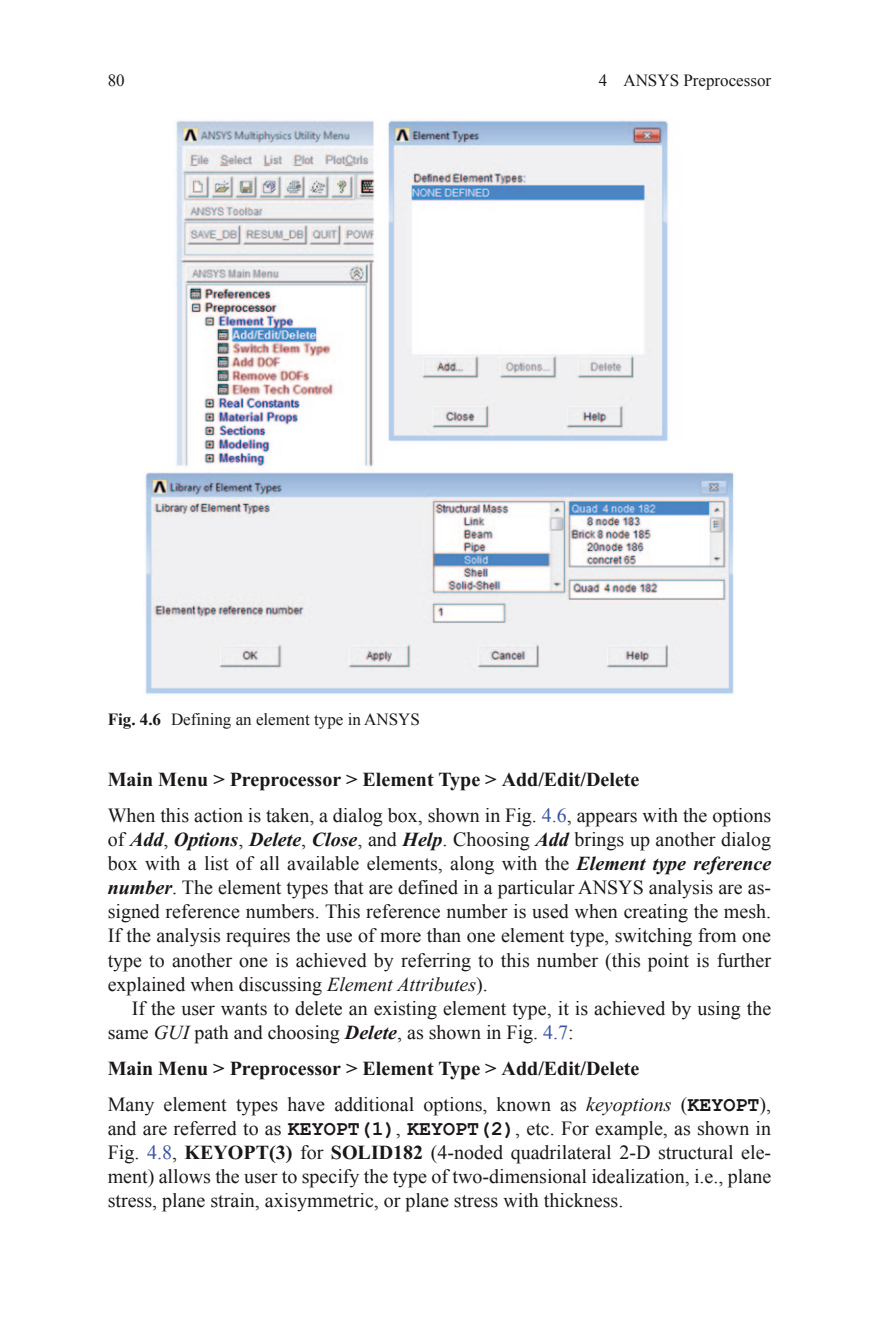
<style>
.page{position:relative;width:879px;height:1333px;background:#fff}
.page>*{position:absolute;margin:0;border:0;box-sizing:border-box;transform-origin:0 0}
.t1{font:20px/24px "Qrhkhc Dncgfy Times New Roman";color:#1a161a;text-align:justify}
.t2{font:20px "Lgwbpv Msdsqx Times New Roman PS Bold MT2";color:#1a161a}
.t3{font:20px "Fgydmg Qbqgls Times New Roman PSMT2";color:#1a161a}
.t4{font:17px "Qrhkhc Dncgfy Times New Roman";color:#1a161a}
.s1{font-family:"Gcmfss Tlrgkb Times New Roman";font-weight:700}
.s2{color:#3853a3}
.s3{font-family:"Lngtcl Wtwynv Times New Roman";font-weight:700;font-style:italic}
.s4{font-family:"Rkwkkb Cnhxwy Times New Roman PS Italic MT2"}
.s5{font-family:"Qrhkhc Dncgfy Times New Roman"}
.s6{font-family:"Qrhkhc Dncgfy Times New Roman";color:#3853a3}
.s7{font-family:"Pmtylq Whjjmr Courier New";font-weight:700}
.s8{font-family:"Lgwbpv Msdsqx Times New Roman PS Bold MT2"}
</style>
<div class="page">
<img style="left:145px;top:120px;width:589px;height:574px">
<p class="t4" style="left:108px;top:69px;width:18px">80</p>
<p class="t4" style="left:599px;top:69px;width:174px">4 ANSYS Preprocessor</p>
<p class="t4" style="left:108px;top:707px;width:314px"><span class="s1">Fig. 4.6</span> Defining an element type in ANSYS</p>
<p class="t2" style="left:108px;top:765px;width:533px">Main Menu &gt; Preprocessor &gt; Element Type &gt; Add/Edit/Delete</p>
<p class="t1" style="left:108px;top:803px;width:665px">When this action is taken, a dialog box, shown in Fig. <span class="s2">4.6</span>, appears with the options of <span class="s3">Add</span>, <span class="s3">Options</span>, <span class="s3">Delete</span>, <span class="s3">Close</span>, and <span class="s3">Help</span>. Choosing <span class="s3">Add</span> brings up another dialog box with a list of all available elements, along with the <span class="s3">Element type reference number</span>. The element types that are defined in a particular ANSYS analysis are as&shy;signed reference numbers. This reference number is used when creating the mesh.<br>If the analysis requires the use of more than one element type, switching from one type to another one is achieved by referring to this number (this point is further explained when discussing <span class="s4">Element Attributes</span>).</p>
<p class="t1" style="left:132px;top:995px;width:641px">If the user wants to delete an existing element type, it is achieved by using the</p>
<p class="t3" style="left:108px;top:1018px;width:468px">same <span class="s4">GUI</span> path and choosing <span class="s3">Delete</span><span class="s5">, as shown in Fig.</span> <span class="s6">4.7</span><span class="s5">:</span></p>
<p class="t2" style="left:108px;top:1053px;width:533px">Main Menu &gt; Preprocessor &gt; Element Type &gt; Add/Edit/Delete</p>
<p class="t1" style="left:108px;top:1091px;width:665px">Many element types have additional options, known as <span class="s4">keyoptions</span> (<span class="s7">KEYOPT</span>), and are referred to as <span class="s7">KEYOPT(1)</span>, <span class="s7">KEYOPT(2)</span>, etc. For example, as shown in Fig. <span class="s2">4.8</span>, <span class="s8">KEYOPT(3)</span> for <span class="s8">SOLID182</span> (4-noded quadrilateral 2-D structural ele&shy;ment) allows the user to specify the type of two-dimensional idealization, i.e., plane stress, plane strain, axisymmetric, or plane stress with thickness.</p>
</div>
